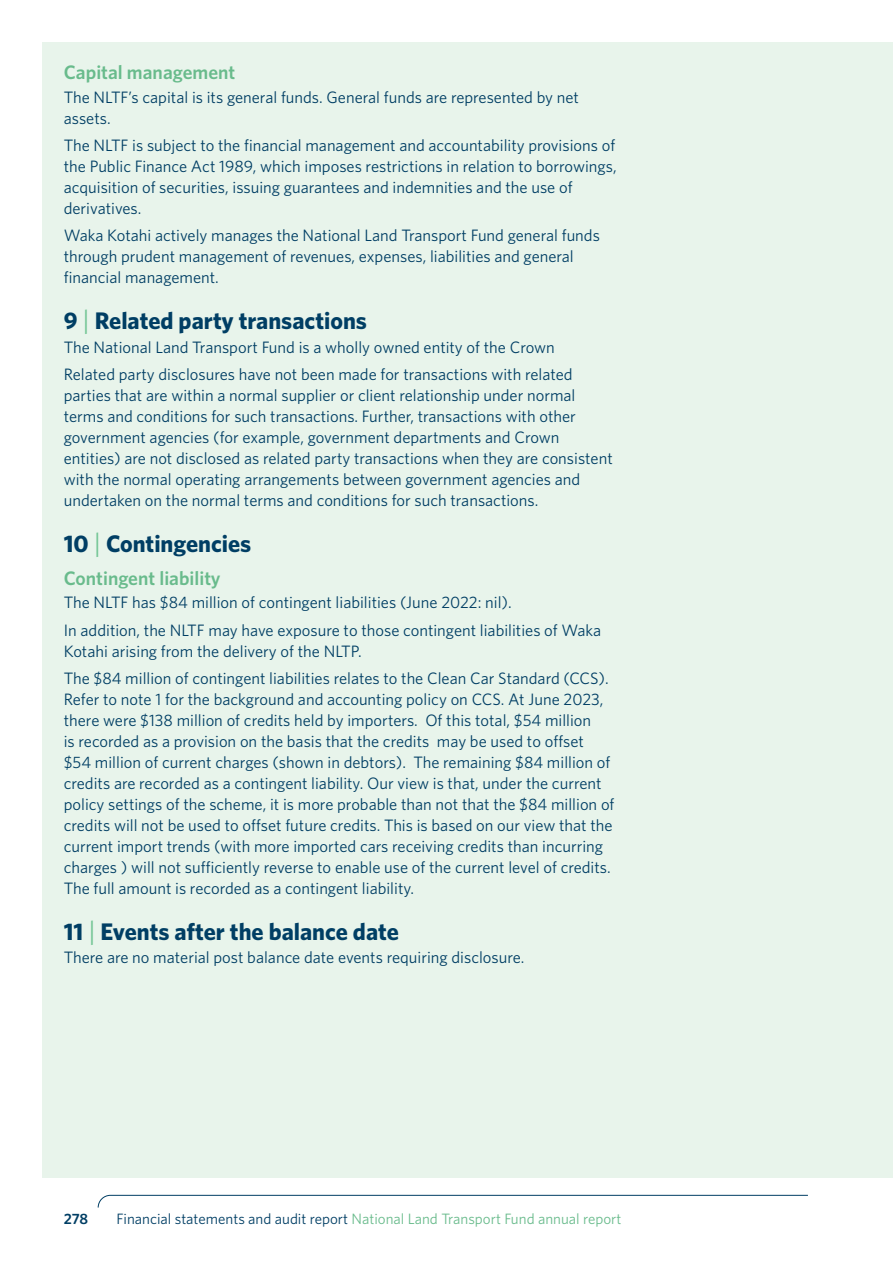
<style>
.page{position:relative;width:893px;height:1263px;background:#fff}
.page>*{position:absolute;margin:0;border:0;box-sizing:border-box;transform-origin:0 0}
.title_1{font:700 24px "Whitney";color:#003e64}
.title_2_-_green{font:600 19.5px "Whitney";color:#69bb8c}
.body{font:16.5px/21px "Whitney";color:#003e64}
.t1{font:15px "Whitney";color:#69bb8c}
.t2{font:600 15px "Whitney";color:#003e64}
.s1{font-weight:400;font-size:27px;color:#72c594}
.s2{color:#003e64}
</style>
<div class="page">
<div style="left:43px;top:43px;width:849px;height:1135px;background:#e8f4eb"></div>
<svg style="left:97px;top:1194px;width:711px;height:14px"></svg>
<h2 class="title_2_-_green" style="left:64px;top:60px;width:173px">Capital management</h2>
<p class="body" style="left:64px;top:86px;width:517px">The NLTF’s capital is its general funds. General funds are represented by net assets.</p>
<p class="body" style="left:64px;top:134px;width:554px">The NLTF is subject to the financial management and accountability provisions of the Public Finance Act 1989, which imposes restrictions in relation to borrowings, acquisition of securities, issuing guarantees and indemnities and the use of derivatives.</p>
<p class="body" style="left:64px;top:225px;width:538px">Waka Kotahi actively manages the National Land Transport Fund general funds through prudent management of revenues, expenses, liabilities and general financial management.</p>
<h1 class="title_1" style="left:64px;top:305px;width:305px">9 <span class="s1">|</span> Related party transactions</h1>
<p class="body" style="left:64px;top:336px;width:493px">The National Land Transport Fund is a wholly owned entity of the Crown</p>
<p class="body" style="left:64px;top:363px;width:550px">Related party disclosures have not been made for transactions with related parties that are within a normal supplier or client relationship under normal terms and conditions for such transactions. Further, transactions with other government agencies (for example, government departments and Crown entities) are not disclosed as related party transactions when they are consistent with the normal operating arrangements between government agencies and undertaken on the normal terms and conditions for such transactions.</p>
<h1 class="title_1" style="left:64px;top:528px;width:189px">10 <span class="s1">|</span> Contingencies</h1>
<h2 class="title_2_-_green" style="left:64px;top:565px;width:158px">Contingent liability</h2>
<p class="body" style="left:64px;top:592px;width:449px">The NLTF has $84 million of contingent liabilities (June 2022: nil).</p>
<p class="body" style="left:64px;top:619px;width:539px">In addition, the NLTF may have exposure to those contingent liabilities of Waka<br>Kotahi arising from the delivery of the NLTP.</p>
<p class="body" style="left:64px;top:667px;width:552px">The $84 million of contingent liabilities relates to the Clean Car Standard (CCS).<br>Refer to note 1 for the background and accounting policy on CCS. At June 2023, there were $138 million of credits held by importers. Of this total, $54 million<br>is recorded as a provision on the basis that the credits may be used to offset $54 million of current charges (shown in debtors). The remaining $84 million of credits are recorded as a contingent liability. Our view is that, under the current policy settings of the scheme, it is more probable than not that the $84 million of credits will not be used to offset future credits. This is based on our view that the current import trends (with more imported cars receiving credits than incurring charges ) will not sufficiently reverse to enable use of the current level of credits.<br>The full amount is recorded as a contingent liability.</p>
<h1 class="title_1" style="left:64px;top:916px;width:337px">11 <span class="s1">|</span> Events after the balance date</h1>
<p class="body" style="left:64px;top:947px;width:462px">There are no material post balance date events requiring disclosure.</p>
<p class="t2" style="left:64px;top:1208px;width:26px">278</p>
<p class="t1" style="left:117px;top:1209px;width:506px"><span class="s2">Financial statements and audit report</span> National Land Transport Fund annual report</p>
</div>
